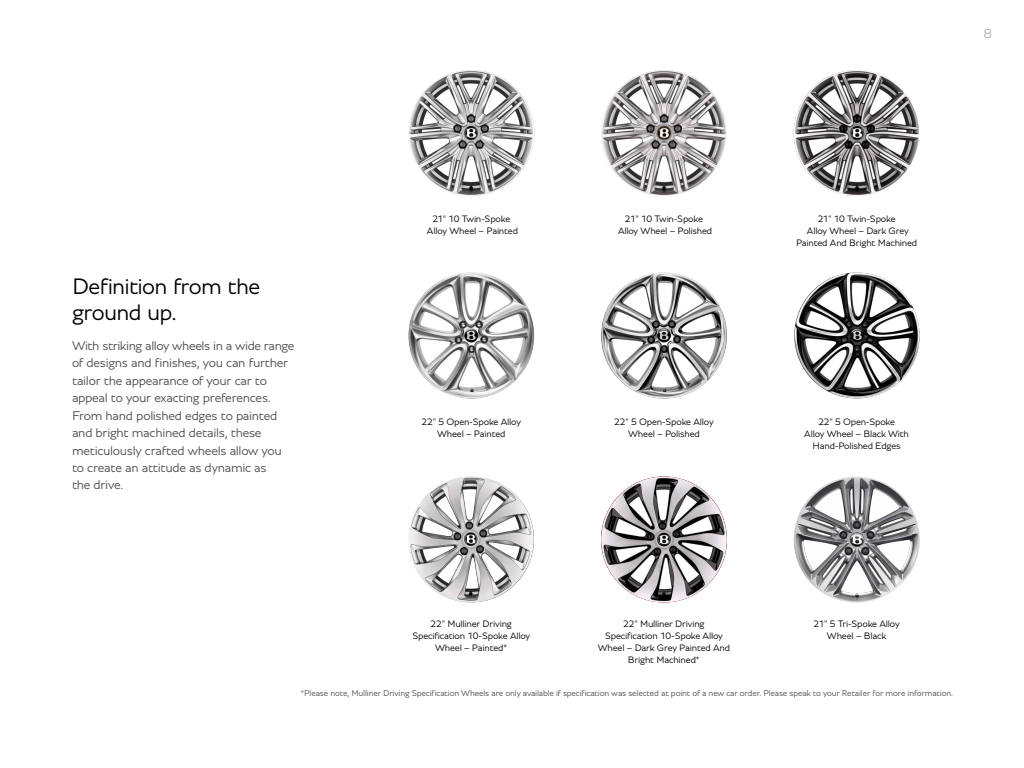
<style>
.page{position:relative;width:1024px;height:768px;background:#fff}
.page>*{position:absolute;margin:0;border:0;box-sizing:border-box;transform-origin:0 0}
.t1{font:300 24px/26px "Bentley";letter-spacing:-.03em;color:#000}
.t2{font:300 14px "Bentley";color:#b3b3b3}
.t3{font:300 13.5px/17.5px "Bentley";letter-spacing:-.025em;color:#4d4d4d}
.t4{font:300 10px/12px "Bentley";letter-spacing:-.02em;color:#000;text-align:center}
.t5{font:300 9px "Bentley";letter-spacing:-.02em;color:#4d4d4d}
</style>
<div class="page">
<img style="left:794px;top:70px;width:126px;height:126px;border-radius:63px">
<img style="left:601px;top:70px;width:126px;height:126px;border-radius:63px">
<img style="left:408px;top:70px;width:126px;height:126px;border-radius:63px">
<img style="left:794px;top:476px;width:126px;height:126px;border-radius:63px">
<img style="left:408px;top:272px;width:126px;height:126px;border-radius:63px">
<img style="left:794px;top:272px;width:126px;height:126px;border-radius:63px">
<img style="left:601px;top:272px;width:126px;height:126px;border-radius:63px">
<img style="left:408px;top:476px;width:126px;height:126px;border-radius:63px">
<img style="left:601px;top:476px;width:126px;height:126px;border-radius:63px">
<h2 class="t2" style="left:984px;top:24px;width:10px">8</h2>
<h1 class="t1" style="left:72px;top:273px;width:190px">Definition from the ground up.</h1>
<p class="t3" style="left:72px;top:336px;width:224px">With striking alloy wheels in a wide range of designs and finishes, you can further tailor the appearance of your car to appeal to your exacting preferences.<br>From hand polished edges to painted and bright machined details, these meticulously crafted wheels allow you to create an attitude as dynamic as<br>the drive.</p>
<p class="t4" style="left:427px;top:213px;width:93px">21" 10 Twin-Spoke<br>Alloy Wheel – Painted</p>
<p class="t4" style="left:618px;top:213px;width:96px">21" 10 Twin-Spoke<br>Alloy Wheel – Polished</p>
<p class="t4" style="left:796px;top:213px;width:123px">21" 10 Twin-Spoke<br>Alloy Wheel – Dark Grey<br>Painted And Bright Machined</p>
<p class="t4" style="left:422px;top:416px;width:101px">22" 5 Open-Spoke Alloy<br>Wheel – Painted</p>
<p class="t4" style="left:614px;top:416px;width:101px">22" 5 Open-Spoke Alloy<br>Wheel – Polished</p>
<p class="t4" style="left:804px;top:416px;width:106px">22" 5 Open-Spoke<br>Alloy Wheel – Black With<br>Hand-Polished Edges</p>
<p class="t4" style="left:412px;top:618px;width:119px">22" Mulliner Driving<br>Specification 10-Spoke Alloy<br>Wheel – Painted*</p>
<p class="t4" style="left:598px;top:618px;width:134px">22" Mulliner Driving<br>Specification 10-Spoke Alloy<br>Wheel – Dark Grey Painted And<br>Bright Machined*</p>
<p class="t4" style="left:814px;top:618px;width:88px">21" 5 Tri-Spoke Alloy<br>Wheel – Black</p>
<p class="t5" style="left:301px;top:687px;width:654px">*Please note, Mulliner Driving Specification Wheels are only available if specification was selected at point of a new car order. Please speak to your Retailer for more information.</p>
</div>
